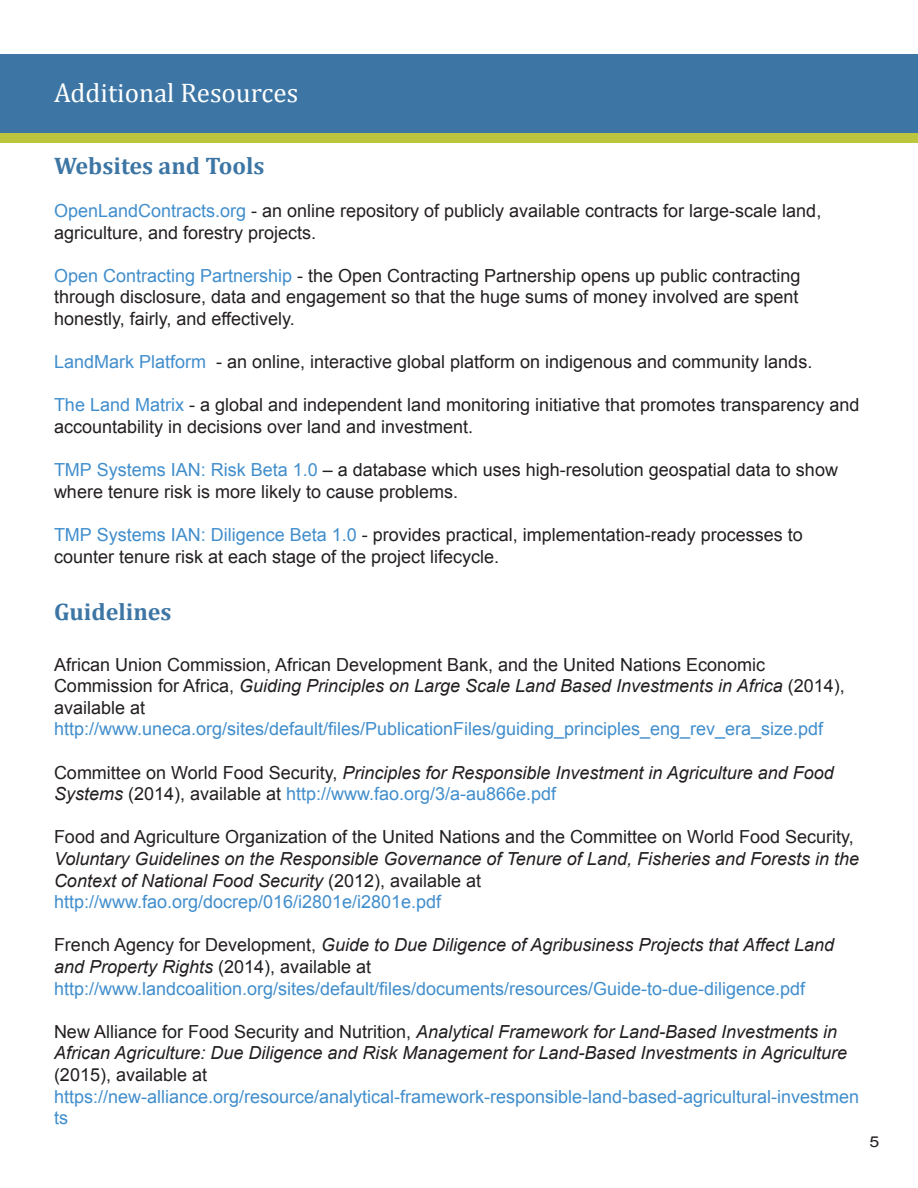
<style>
.page{position:relative;width:918px;height:1188px;background:#fff}
.page>*{position:absolute;margin:0;border:0;box-sizing:border-box;transform-origin:0 0}
.t1{font:27px "Cambria";color:#fff}
.t2{font:700 24px "Cambria";color:#3d76a4}
.t3{font:18px/21.6px "Arial";color:#231f20}
.t4{font:italic 18px/21.6px "Arial";color:#231f20}
.t5{font:18px/21.6px "Arial";color:#418ecc}
.t6{font:15px "Arial";color:#231f20;scale:1.18 1}
.s1{color:#418ecc}
.s2{font-style:italic}
.s3{font-style:normal}
.s4{font-style:normal;color:#418ecc}
.s5{color:#231f20}
.s6{font-style:italic;color:#231f20}
</style>
<div class="page">
<div style="left:0;top:132px;width:918px;height:11px;background:#bbc53e"></div>
<div style="left:0;top:54px;width:918px;height:78px;background:#3d76a4"></div>
<h1 class="t1" style="left:54px;top:76px;width:246px">Additional Resources</h1>
<h2 class="t2" style="left:54px;top:151px;width:212px">Websites and Tools</h2>
<p class="t3" style="left:54px;top:200px;width:769px"><span class="s1">OpenLandContracts.org</span> - an online repository of publicly available contracts for large-scale land, agriculture, and forestry projects.</p>
<p class="t3" style="left:54px;top:265px;width:748px;text-align:justify"><span class="s1">Open Contracting Partnership</span> - the Open Contracting Partnership opens up public contracting through disclosure, data and engagement so that the huge sums of money involved are spent honestly, fairly, and effectively.</p>
<p class="t3" style="left:54px;top:351px;width:760px"><span class="s1">LandMark Platform</span> - an online, interactive global platform on indigenous and community lands.</p>
<p class="t3" style="left:54px;top:395px;width:807px"><span class="s1">The Land Matrix</span> - a global and independent land monitoring initiative that promotes transparency and accountability in decisions over land and investment.</p>
<p class="t3" style="left:54px;top:459px;width:786px"><span class="s1">TMP Systems IAN: Risk Beta 1.0</span> – a database which uses high-resolution geospatial data to show where tenure risk is more likely to cause problems.</p>
<p class="t3" style="left:54px;top:524px;width:750px"><span class="s1">TMP Systems IAN: Diligence Beta 1.0</span> - provides practical, implementation-ready processes to counter tenure risk at each stage of the project lifecycle.</p>
<h2 class="t2" style="left:54px;top:597px;width:119px">Guidelines</h2>
<p class="t3" style="left:54px;top:654px;width:792px">African Union Commission, African Development Bank, and the United Nations Economic<br>Commission for Africa, <span class="s2">Guiding Principles on Large Scale Land Based Investments in Africa</span> (2014), available at</p>
<p class="t5" style="left:54px;top:719px;width:771px">http://www.uneca.org/sites/default/files/PublicationFiles/guiding_principles_eng_rev_era_size.pdf</p>
<p class="t4" style="left:54px;top:762px;width:782px"><span class="s3">Committee on World Food Security,</span> Principles for Responsible Investment in Agriculture and Food<br>Systems <span class="s3">(2014), available at</span> <span class="s4">http://www.fao.org/3/a-au866e.pdf</span></p>
<p class="t3" style="left:54px;top:827px;width:801px">Food and Agriculture Organization of the United Nations and the Committee on World Food Security,</p>
<p class="t4" style="left:54px;top:848px;width:807px">Voluntary Guidelines on the Responsible Governance of Tenure of Land, Fisheries and Forests in the<br>Context of National Food Security <span class="s3">(2012), available at </span><span class="s4">http://www.fao.org/docrep/016/i2801e/i2801e.pdf</span></p>
<p class="t5" style="left:54px;top:935px;width:782px"><span class="s5">French Agency for Development,</span> <span class="s6">Guide to Due Diligence of Agribusiness Projects that Affect Land and Property Rights</span> <span class="s5">(2014), available at </span>http://www.landcoalition.org/sites/default/files/documents/resources/Guide-to-due-diligence.pdf</p>
<p class="t4" style="left:54px;top:1021px;width:795px"><span class="s3">New Alliance for Food Security and Nutrition,</span> Analytical Framework for Land-Based Investments in<br>African Agriculture: Due Diligence and Risk Management for Land-Based Investments in Agriculture</p>
<p class="t3" style="left:54px;top:1064px;width:155px">(2015), available at</p>
<p class="t5" style="left:54px;top:1086px;width:807px">https://new-alliance.org/resource/analytical-framework-responsible-land-based-agricultural-investmen ts</p>
<p class="t6" style="left:869px;top:1132px;width:10px">5</p>
</div>
